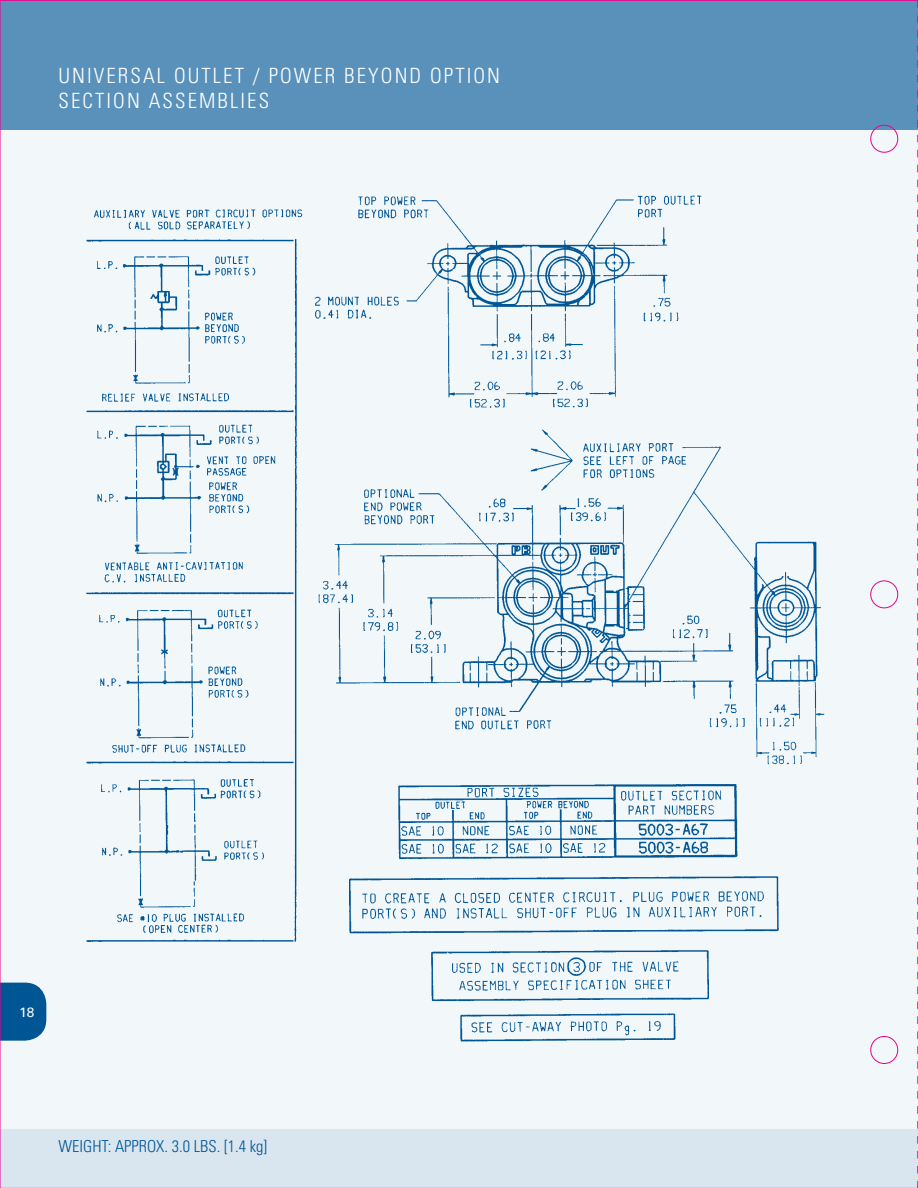
<style>
.page{position:relative;width:918px;height:1188px;background:#fff}
.page>*{position:absolute;margin:0;border:0;box-sizing:border-box;transform-origin:0 0}
.t1{font:300 condensed 21px "Univers";letter-spacing:.1em;color:#fff}
.t2{font:300 condensed 16.5px "Univers";color:#005695}
.t3{font:13.5px "Univers";color:#fff}
</style>
<div class="page">
<div style="left:0;top:0;width:918px;height:1174px;background:#f2f7fa"></div>
<div style="left:0;top:1130px;width:918px;height:58px;background:#d9e6ef"></div>
<svg style="left:2px;top:983px;width:44px;height:58px;background:#11619c"></svg>
<div style="left:0;top:0;width:918px;height:130px;background:#5991ba"></div>
<img style="left:86px;top:195px;width:739px;height:847px">
<svg style="left:870px;top:125px;width:28px;height:939px"></svg>
<svg style="left:917px;top:0;width:1px;height:1188px"></svg>
<p class="t1" style="left:59px;top:63px;width:72px">UNIVERSAL</p>
<p class="t1" style="left:174px;top:63px;width:281px">OUTLET / POWER BEYOND OPTIO</p>
<p class="t1" style="left:487px;top:63px;width:14px">N</p>
<p class="t1" style="left:59px;top:88px;width:104px">SECTION ASS</p>
<p class="t1" style="left:188px;top:88px;width:24px">EMBLI</p>
<p class="t1" style="left:247px;top:88px;width:21px">ES</p>
<p class="t3" style="left:19px;top:1004px;width:17px">18</p>
<p class="t2" style="left:59px;top:1136px;width:66px">WEIGHT: APPRO</p>
<p class="t2" style="left:156px;top:1136px;width:112px">X. 3.0 LBS. [1.4 KG]</p>
</div>
